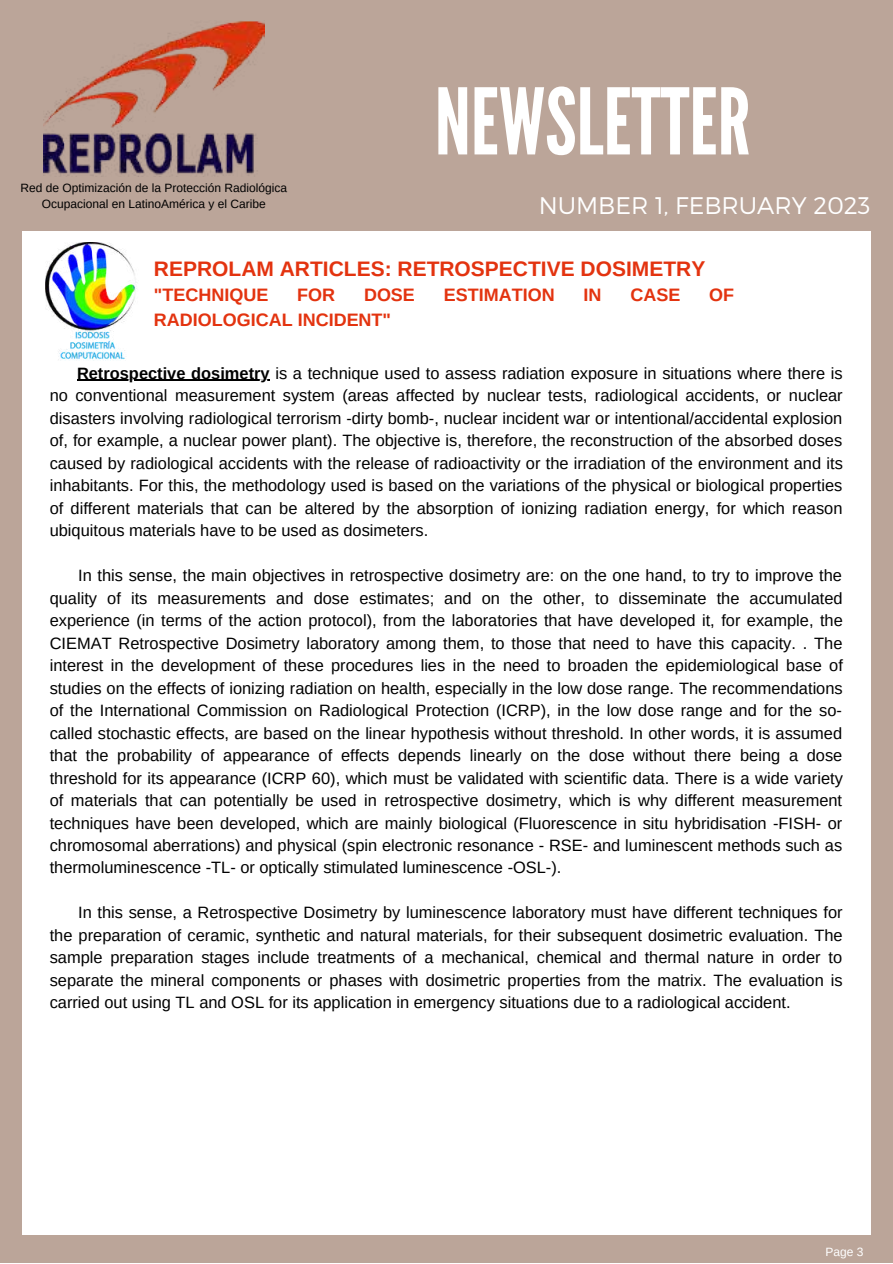
<style>
.page{position:relative;width:893px;height:1264px;background:#fff}
.page>*{position:absolute;margin:0;border:0;box-sizing:border-box;transform-origin:0 0}
.t1{font:91.5px "League Gothic";color:#fff}
.t2{font:300 24px "Montserrat";color:#fff}
.t3{font:700 21px "Arimo";color:#e3330f}
.t4{font:700 18px "Arimo";color:#e3330f}
.t5{font:16.35px/22.5px "Arimo";color:#000;text-align:justify}
.t6{font:12px/16px "Arimo";color:#000;text-align:center}
.t7{font:12px "Arimo";color:#fff}
.s1{font-weight:700}
</style>
<div class="page">
<div style="left:0;top:0;width:892px;height:1262px;background:#bba599"></div>
<div style="left:22px;top:231px;width:848px;height:1003px;background:#fff"></div>
<hr style="left:77px;top:380px;width:193px;height:1px;background:#000">
<img style="left:44px;top:21px;width:220px;height:155px">
<img style="left:45px;top:242px;width:92px;height:118px">
<p class="t6" style="left:21px;top:180px;width:268px">Red de Optimización de la Protección Radiológica<br>Ocupacional en LatinoAmérica y el Caribe</p>
<h1 class="t1" style="left:434px;top:69px;width:317px">NEWSLETTER</h1>
<h2 class="t2" style="left:538px;top:190px;width:333px">NUMBER 1, FEBRUARY 2023</h2>
<p class="t3" style="left:154px;top:257px;width:553px">REPROLAM ARTICLES: RETROSPECTIVE DOSIMETRY</p>
<p class="t4" style="left:154px;top:285px;width:116px">"TECHNIQUE</p>
<p class="t4" style="left:297px;top:285px;width:39px">FOR</p>
<p class="t4" style="left:364px;top:285px;width:52px">DOSE</p>
<p class="t4" style="left:444px;top:285px;width:112px">ESTIMATION</p>
<p class="t4" style="left:583px;top:285px;width:19px">IN</p>
<p class="t4" style="left:630px;top:285px;width:51px">CASE</p>
<p class="t4" style="left:709px;top:285px;width:26px">OF</p>
<p class="t4" style="left:154px;top:309px;width:239px">RADIOLOGICAL INCIDENT"</p>
<p class="t5" style="left:50px;top:362px;width:794px;text-indent:27px"><span class="s1">Retrospective dosimetry</span> is a technique used to assess radiation exposure in situations where there is no conventional measurement system (areas affected by nuclear tests, radiological accidents, or nuclear disasters involving radiological terrorism -dirty bomb-, nuclear incident war or intentional/accidental explosion of, for example, a nuclear power plant). The objective is, therefore, the reconstruction of the absorbed doses caused by radiological accidents with the release of radioactivity or the irradiation of the environment and its inhabitants. For this, the methodology used is based on the variations of the physical or biological properties of different materials that can be altered by the absorption of ionizing radiation energy, for which reason ubiquitous materials have to be used as dosimeters.</p>
<p class="t5" style="left:50px;top:564px;width:794px;text-indent:28px">In this sense, the main objectives in retrospective dosimetry are: on the one hand, to try to improve the quality of its measurements and dose estimates; and on the other, to disseminate the accumulated experience (in terms of the action protocol), from the laboratories that have developed it, for example, the CIEMAT Retrospective Dosimetry laboratory among them, to those that need to have this capacity. . The interest in the development of these procedures lies in the need to broaden the epidemiological base of studies on the effects of ionizing radiation on health, especially in the low dose range. The recommendations of the International Commission on Radiological Protection (ICRP), in the low dose range and for the so&shy;called stochastic effects, are based on the linear hypothesis without threshold. In other words, it is assumed that the probability of appearance of effects depends linearly on the dose without there being a dose threshold for its appearance (ICRP 60), which must be validated with scientific data. There is a wide variety of materials that can potentially be used in retrospective dosimetry, which is why different measurement techniques have been developed, which are mainly biological (Fluorescence in situ hybridisation -FISH- or chromosomal aberrations) and physical (spin electronic resonance - RSE- and luminescent methods such as thermoluminescence -TL- or optically stimulated luminescence -OSL-).</p>
<p class="t5" style="left:50px;top:901px;width:794px;text-indent:28px">In this sense, a Retrospective Dosimetry by luminescence laboratory must have different techniques for the preparation of ceramic, synthetic and natural materials, for their subsequent dosimetric evaluation. The sample preparation stages include treatments of a mechanical, chemical and thermal nature in order to separate the mineral components or phases with dosimetric properties from the matrix. The evaluation is carried out using TL and OSL for its application in emergency situations due to a radiological accident.</p>
<p class="t7" style="left:825px;top:1245px;width:39px">Page 3</p>
</div>
